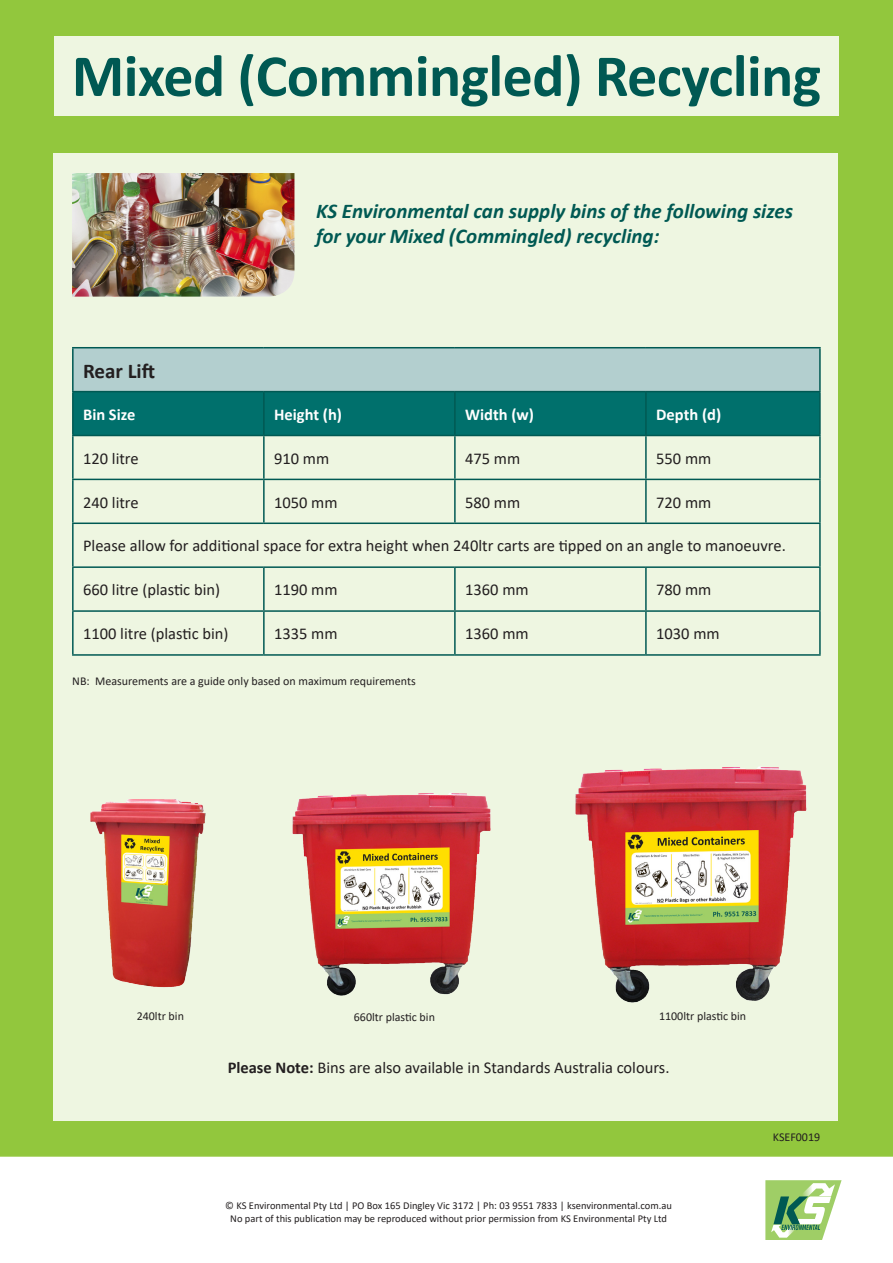
<style>
.page{position:relative;width:893px;height:1263px;background:#fff}
.page>*{position:absolute;margin:0;border:0;box-sizing:border-box;transform-origin:0 0}
.Top_green_main_headi{font:700 60px "Calibri";letter-spacing:-.01em;color:#005953}
.Headings{font:italic 700 21px/25.2px "Calibri";color:#005953}
.Table_header_black{font:700 21px "Calibri";color:#231f20}
.Table_text{font:16.5px "Calibri";color:#231f20}
.Table_header{font:700 16.5px "Calibri";color:#fff}
.labels_8pt{font:12px "Calibri";color:#231f20}
.body_text{font:12px "Calibri";color:#231f20}
.t1{font:10.5px/12.6px "Calibri";color:#231f20;text-align:center}
.s1{font-weight:700}
</style>
<div class="page">
<svg style="left:765px;top:1180px;width:77px;height:60px"></svg>
<div style="left:0;top:0;width:893px;height:1157px;background:#92c73d"></div>
<div style="left:54px;top:36px;width:785px;height:80px;background:#eef6e1"></div>
<div style="left:53px;top:153px;width:785px;height:967px;background:#eef6e1"></div>
<img style="left:72px;top:173px;width:222px;height:124px">
<img style="left:292px;top:793px;width:199px;height:203px">
<div style="left:73px;top:348px;width:747px;height:44px;background:#b3cfcf"></div>
<div style="left:74px;top:392px;width:745px;height:43px;background:#00706c"></div>
<hr style="left:263px;top:392px;width:2px;height:43px;background:#005953">
<hr style="left:454px;top:392px;width:2px;height:43px;background:#005953">
<hr style="left:645px;top:392px;width:2px;height:43px;background:#005953">
<hr style="left:72px;top:436px;width:2px;height:43px;background:#005953">
<hr style="left:263px;top:436px;width:2px;height:43px;background:#005953">
<hr style="left:454px;top:436px;width:2px;height:43px;background:#005953">
<hr style="left:645px;top:436px;width:2px;height:43px;background:#005953">
<hr style="left:819px;top:436px;width:2px;height:43px;background:#005953">
<hr style="left:72px;top:479px;width:192px;height:1px;background:#005953">
<hr style="left:72px;top:480px;width:2px;height:42px;background:#005953">
<hr style="left:264px;top:479px;width:191px;height:1px;background:#005953">
<hr style="left:263px;top:480px;width:2px;height:42px;background:#005953">
<hr style="left:455px;top:479px;width:191px;height:1px;background:#005953">
<hr style="left:454px;top:480px;width:2px;height:42px;background:#005953">
<hr style="left:646px;top:479px;width:175px;height:1px;background:#005953">
<hr style="left:645px;top:480px;width:2px;height:42px;background:#005953">
<hr style="left:819px;top:480px;width:2px;height:42px;background:#005953">
<hr style="left:72px;top:522px;width:192px;height:2px;background:#005953">
<hr style="left:72px;top:524px;width:2px;height:42px;background:#005953">
<hr style="left:264px;top:522px;width:191px;height:2px;background:#005953">
<hr style="left:455px;top:522px;width:191px;height:2px;background:#005953">
<hr style="left:646px;top:522px;width:175px;height:2px;background:#005953">
<hr style="left:819px;top:524px;width:2px;height:42px;background:#005953">
<hr style="left:72px;top:566px;width:192px;height:2px;background:#005953">
<hr style="left:72px;top:568px;width:2px;height:42px;background:#005953">
<hr style="left:264px;top:566px;width:191px;height:2px;background:#005953">
<hr style="left:263px;top:568px;width:2px;height:42px;background:#005953">
<hr style="left:455px;top:566px;width:191px;height:2px;background:#005953">
<hr style="left:454px;top:568px;width:2px;height:42px;background:#005953">
<hr style="left:646px;top:566px;width:175px;height:2px;background:#005953">
<hr style="left:645px;top:568px;width:2px;height:42px;background:#005953">
<hr style="left:819px;top:568px;width:2px;height:42px;background:#005953">
<hr style="left:72px;top:610px;width:192px;height:2px;background:#005953">
<hr style="left:72px;top:612px;width:2px;height:42px;background:#005953">
<hr style="left:264px;top:610px;width:191px;height:2px;background:#005953">
<hr style="left:263px;top:612px;width:2px;height:42px;background:#005953">
<hr style="left:455px;top:610px;width:191px;height:2px;background:#005953">
<hr style="left:454px;top:612px;width:2px;height:42px;background:#005953">
<hr style="left:646px;top:610px;width:175px;height:2px;background:#005953">
<hr style="left:645px;top:612px;width:2px;height:42px;background:#005953">
<hr style="left:819px;top:612px;width:2px;height:42px;background:#005953">
<hr style="left:72px;top:654px;width:192px;height:2px;background:#005953">
<hr style="left:264px;top:654px;width:191px;height:2px;background:#005953">
<hr style="left:455px;top:654px;width:191px;height:2px;background:#005953">
<hr style="left:646px;top:654px;width:175px;height:2px;background:#005953">
<hr style="left:72px;top:347px;width:192px;height:1px;background:#005953">
<hr style="left:72px;top:348px;width:2px;height:43px;background:#005953">
<hr style="left:264px;top:347px;width:191px;height:1px;background:#005953">
<hr style="left:455px;top:347px;width:191px;height:1px;background:#005953">
<hr style="left:646px;top:347px;width:175px;height:1px;background:#005953">
<hr style="left:819px;top:348px;width:2px;height:43px;background:#005953">
<hr style="left:72px;top:391px;width:192px;height:1px;background:#005953">
<hr style="left:72px;top:392px;width:2px;height:43px;background:#005953">
<hr style="left:264px;top:391px;width:191px;height:1px;background:#005953">
<hr style="left:455px;top:391px;width:191px;height:1px;background:#005953">
<hr style="left:646px;top:391px;width:175px;height:1px;background:#005953">
<hr style="left:819px;top:392px;width:2px;height:43px;background:#005953">
<hr style="left:72px;top:435px;width:192px;height:1px;background:#005953">
<hr style="left:264px;top:435px;width:191px;height:1px;background:#005953">
<hr style="left:455px;top:435px;width:191px;height:1px;background:#005953">
<hr style="left:646px;top:435px;width:175px;height:1px;background:#005953">
<img style="left:90px;top:800px;width:116px;height:188px">
<img style="left:575px;top:766px;width:232px;height:237px">
<p class="Top_green_main_headi" style="left:72px;top:33px;width:751px">Mixed (Commingled) Recycling</p>
<p class="Headings" style="left:316px;top:198px;width:479px">KS Environmental can supply bins of the following sizes for your Mixed (Commingled) recycling:</p>
<p class="Table_header_black" style="left:83px;top:356px;width:74px">Rear Lift</p>
<p class="Table_header" style="left:83px;top:403px;width:54px">Bin Size</p>
<p class="Table_header" style="left:274px;top:403px;width:69px">Height (h)</p>
<p class="Table_header" style="left:465px;top:403px;width:70px">Width (w)</p>
<p class="Table_header" style="left:656px;top:403px;width:66px">Depth (d)</p>
<p class="Table_text" style="left:83px;top:447px;width:57px">120 litre</p>
<p class="Table_text" style="left:274px;top:447px;width:57px">910 mm</p>
<p class="Table_text" style="left:465px;top:447px;width:57px">475 mm</p>
<p class="Table_text" style="left:656px;top:447px;width:57px">550 mm</p>
<p class="Table_text" style="left:83px;top:491px;width:57px">240 litre</p>
<p class="Table_text" style="left:274px;top:491px;width:65px">1050 mm</p>
<p class="Table_text" style="left:465px;top:491px;width:57px">580 mm</p>
<p class="Table_text" style="left:656px;top:491px;width:57px">720 mm</p>
<p class="Table_text" style="left:83px;top:534px;width:704px">Please allow for additional space for extra height when 240ltr carts are tipped on an angle to manoeuvre.</p>
<p class="Table_text" style="left:83px;top:578px;width:139px">660 litre (plastic bin)</p>
<p class="Table_text" style="left:274px;top:578px;width:65px">1190 mm</p>
<p class="Table_text" style="left:465px;top:578px;width:65px">1360 mm</p>
<p class="Table_text" style="left:656px;top:578px;width:57px">780 mm</p>
<p class="Table_text" style="left:83px;top:622px;width:147px">1100 litre (plastic bin)</p>
<p class="Table_text" style="left:274px;top:622px;width:65px">1335 mm</p>
<p class="Table_text" style="left:465px;top:622px;width:65px">1360 mm</p>
<p class="Table_text" style="left:656px;top:622px;width:65px">1030 mm</p>
<p class="labels_8pt" style="left:72px;top:673px;width:345px">NB: Measurements are a guide only based on maximum requirements</p>
<p class="labels_8pt" style="left:137px;top:1008px;width:49px">240ltr bin</p>
<p class="labels_8pt" style="left:354px;top:1009px;width:83px">660ltr plastic bin</p>
<p class="labels_8pt" style="left:659px;top:1008px;width:89px">1100ltr plastic bin</p>
<p class="Table_text" style="left:228px;top:1056px;width:443px"><span class="s1">Please Note:</span> Bins are also available in Standards Australia colours.</p>
<p class="t1" style="left:225px;top:1199px;width:448px">© KS Environmental Pty Ltd | PO Box 165 Dingley Vic 3172 | Ph: 03 9551 7833 | ksenvironmental.com.au<br>No part of this publication may be reproduced without prior permission from KS Environmental Pty Ltd</p>
<p class="body_text" style="left:773px;top:1129px;width:49px">KSEF0019</p>
</div>
